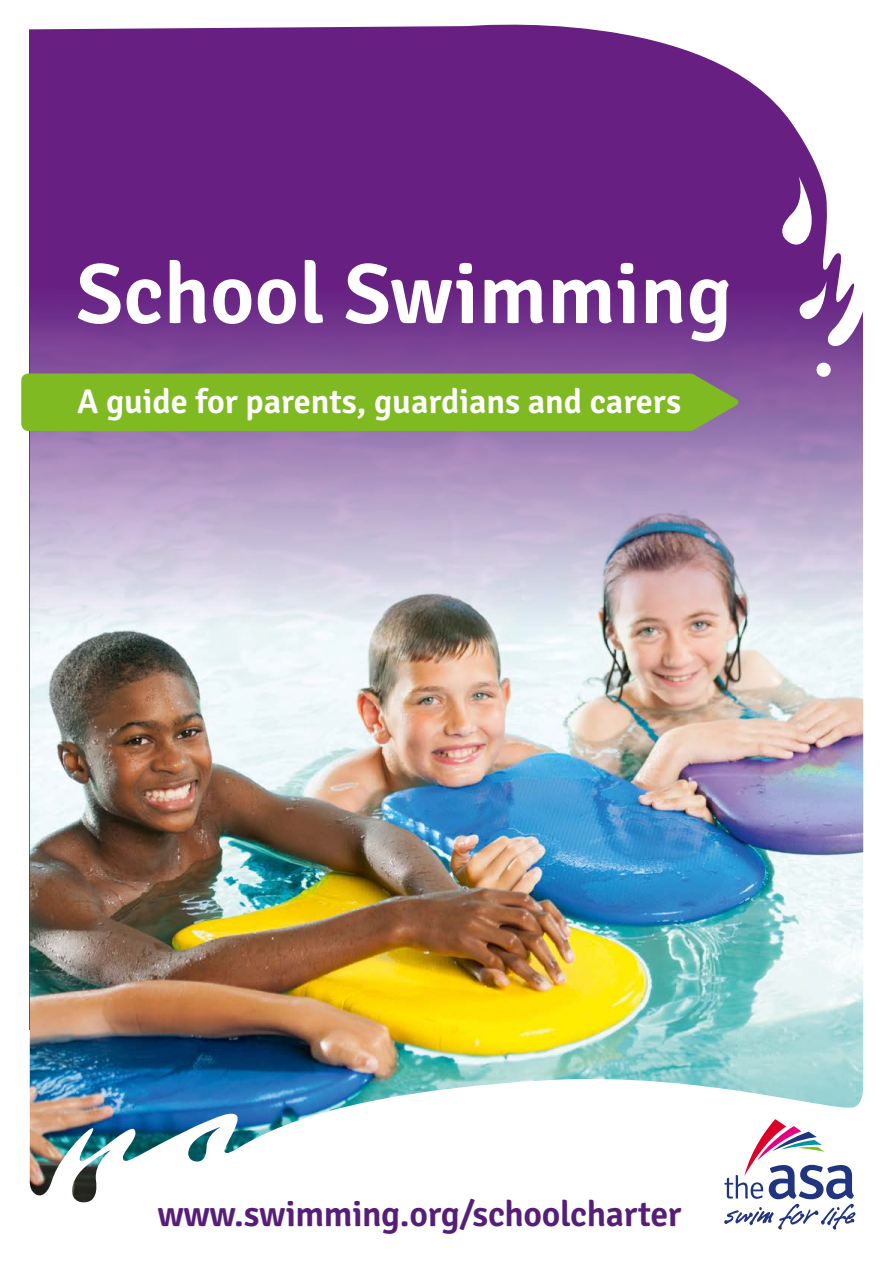
<style>
.page{position:relative;width:893px;height:1263px;background:#fff}
.page>*{position:absolute;margin:0;border:0;box-sizing:border-box;transform-origin:0 0}
.t1{font:600 85.35px "Signika";color:#fff}
.t2{font:600 35.7px "Signika";letter-spacing:-.01em;color:#571e78}
.t3{font:600 34.2px "Signika";color:#fff}
</style>
<div class="page">
<svg style="left:724px;top:1203px;width:131px;height:26px"></svg>
<img style="left:30px;top:347px;width:834px;height:856px">
<svg style="left:21px;top:371px;width:721px;height:62px;background:#80b031"></svg>
<svg style="left:29px;top:24px;width:834px;height:323px;background:#76368e"></svg>
<svg style="left:778px;top:176px;width:34px;height:73px"></svg>
<svg style="left:798px;top:281px;width:28px;height:40px"></svg>
<svg style="left:816px;top:362px;width:16px;height:16px"></svg>
<h1 class="t1" style="left:76px;top:244px;width:657px">School Swimming</h1>
<p class="t3" style="left:77px;top:381px;width:605px">A guide for parents, guardians and carers</p>
<p class="t2" style="left:157px;top:1193px;width:526px">www.swimming.org/schoolcharter</p>
</div>
